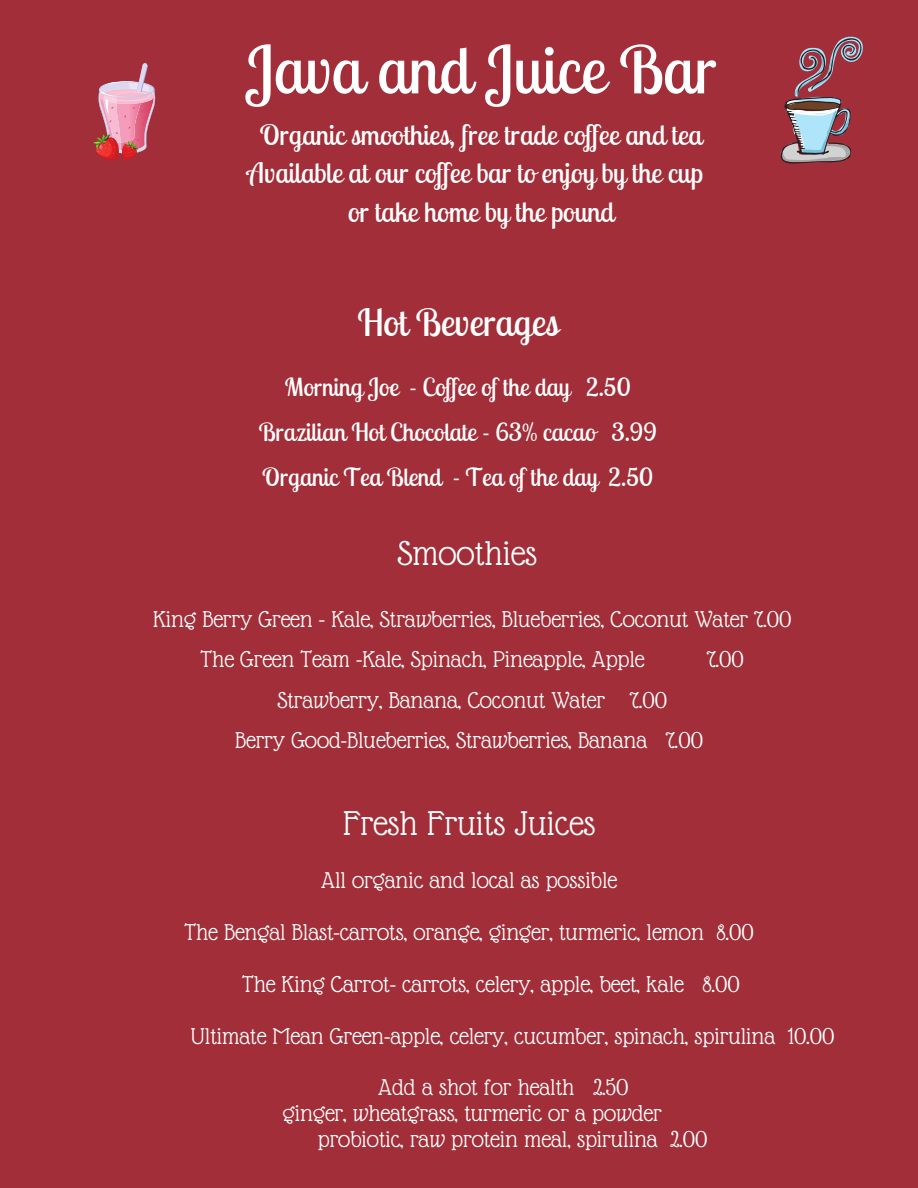
<style>
.page{position:relative;width:918px;height:1188px;background:#a12e38}
.page>*{position:absolute;margin:0;border:0;box-sizing:border-box;transform-origin:0 0}
.t1{font:65.4px "Lobster Two";color:#fff}
.t2{font:37.35px "Glass Antiqua";color:#fff}
.t3{font:37.35px "Lobster Two";color:#fff}
.t4{font:28.05px/38.2px "Lobster Two";color:#fff;text-align:center}
.t5{font:24.9px/40.5px "Glass Antiqua";color:#fff}
.t6{font:24.9px/45px "Lobster Two";color:#fff;text-align:center}
</style>
<div class="page">
<svg style="left:780px;top:34px;width:85px;height:130px;background:#9a5f68"></svg>
<svg style="left:93px;top:63px;width:64px;height:98px;background:#c86d7c"></svg>
<h1 class="t1" style="left:245px;top:28px;width:473px">Java and Juice Bar</h1>
<p class="t4" style="left:247px;top:115px;width:457px">Organic smoothies, free trade coffee and tea<br>Available at our coffee bar to enjoy by the cup or take home by the pound</p>
<h2 class="t3" style="left:357px;top:299px;width:202px">Hot Beverages</h2>
<p class="t6" style="left:259px;top:365px;width:400px">Morning Joe - Coffee of the day 2.50<br>Brazilian Hot Chocolate - 63% cacao 3.99<br>Organic Tea Blend - Tea of the day 2.50</p>
<h2 class="t2" style="left:397px;top:534px;width:141px">Smoothies</h2>
<p class="t5" style="left:201px;top:599px;width:592px;text-indent:-48px">King Berry Green - Kale, Strawberries, Blueberries, Coconut Water 7.00<br>The Green Team -Kale, Spinach, Pineapple, Apple</p>
<p class="t5" style="left:707px;top:639px;width:39px">7.00</p>
<p class="t5" style="left:235px;top:680px;width:469px;text-align:center">Strawberry, Banana, Coconut Water 7.00<br>Berry Good-Blueberries, Strawberries, Banana 7.00</p>
<h2 class="t2" style="left:343px;top:804px;width:254px">Fresh Fruits Juices</h2>
<p class="t5" style="left:321px;top:860px;width:297px">All organic and local as possible</p>
<p class="t5" style="left:184px;top:912px;width:571px">The Bengal Blast-carrots, orange, ginger, turmeric, lemon 8.00</p>
<p class="t5" style="left:242px;top:964px;width:499px">The King Carrot- carrots, celery, apple, beet, kale 8.00</p>
<p class="t5" style="left:191px;top:1015px;width:645px">Ultimate Mean Green-apple, celery, cucumber, spinach, spirulina 10.00</p>
<p class="t5" style="left:378px;top:1067px;width:252px">Add a shot for health 2.50</p>
<p class="t5" style="left:318px;top:1100px;width:391px;line-height:25.8px;text-indent:-35px">ginger, wheatgrass, turmeric or a powder probiotic, raw protein meal, spirulina 2.00</p>
</div>
